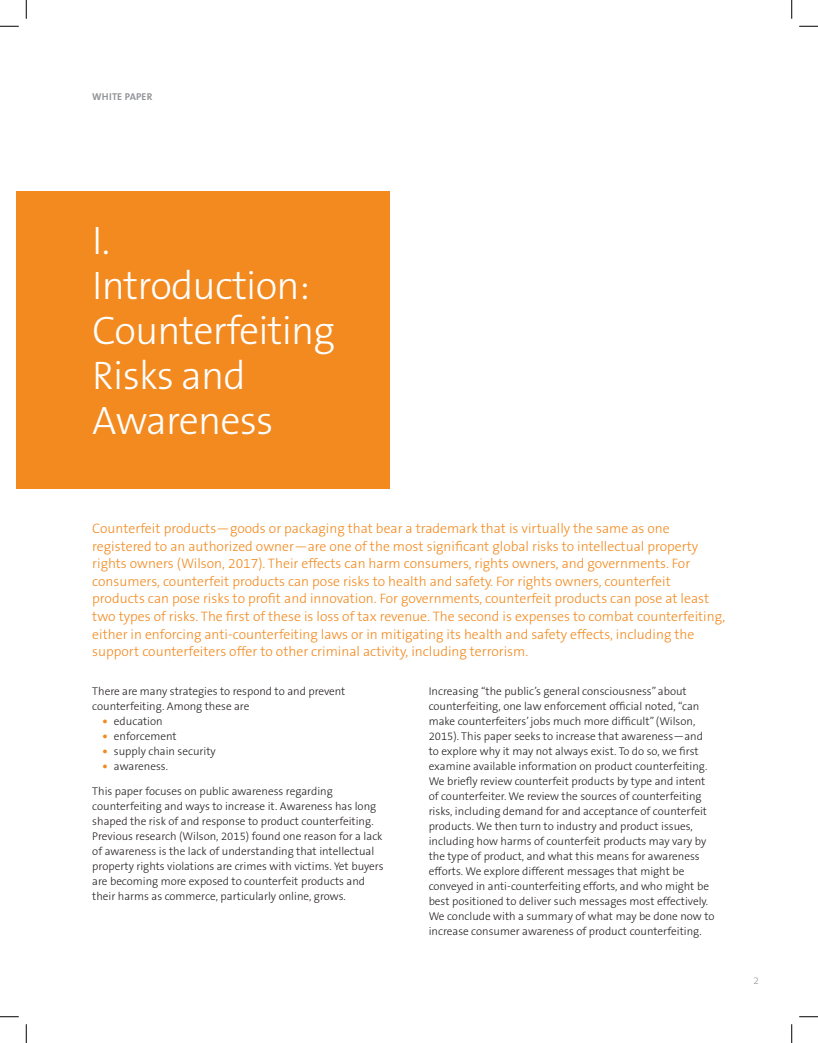
<style>
.page{position:relative;width:818px;height:1043px;background:#fff}
.page>*{position:absolute;margin:0;border:0;box-sizing:border-box;transform-origin:0 0}
.t1{font:300 40px/45px "The Sans B3";letter-spacing:-.02em;color:#fff}
.t2{font:300 13.75px/17.5px "The Sans B3";color:#f28a20}
.t3{font:300 11.25px/15px "The Sans B3";color:#231f20}
.t4{font:700 10px "The Sans B7";letter-spacing:.02em;color:#939598}
.t5{font:300 10px "The Sans B3";color:#939598}
.s1{font-size:18.75px;color:#f28a20}
</style>
<div class="page">
<div style="left:16px;top:191px;width:373px;height:297px;background:#f28a20"></div>
<svg style="left:0;top:25px;width:19px;height:2px"></svg>
<svg style="left:799px;top:25px;width:19px;height:2px"></svg>
<svg style="left:0;top:1016px;width:19px;height:1px"></svg>
<svg style="left:799px;top:1016px;width:19px;height:1px"></svg>
<svg style="left:25px;top:0;width:2px;height:19px"></svg>
<svg style="left:25px;top:1024px;width:2px;height:18px"></svg>
<svg style="left:791px;top:0;width:1px;height:19px"></svg>
<svg style="left:791px;top:1024px;width:1px;height:18px"></svg>
<p class="t4" style="left:92px;top:91px;width:62px">WHITE PAPER</p>
<p class="t1" style="left:92px;top:220px;width:19px">I.</p>
<p class="t1" style="left:92px;top:265px;width:244px">Introduction:<br>Counterfeiting<br>Risks and<br>Awareness</p>
<p class="t2" style="left:92px;top:520px;width:634px">Counterfeit products—goods or packaging that bear a trademark that is virtually the same as one registered to an authorized owner—are one of the most significant global risks to intellectual property rights owners (Wilson, 2017). Their effects can harm consumers, rights owners, and governments. For consumers, counterfeit products can pose risks to health and safety. For rights owners, counterfeit products can pose risks to profit and innovation. For governments, counterfeit products can pose at least two types of risks. The first of these is loss of tax revenue. The second is expenses to combat counterfeiting, either in enforcing anti-counterfeiting laws or in mitigating its health and safety effects, including the support counterfeiters offer to other criminal activity, including terrorism.</p>
<p class="t3" style="left:92px;top:684px;width:254px">There are many strategies to respond to and prevent counterfeiting. Among these are</p>
<p class="t3" style="left:101px;top:714px;width:63px"><span class="s1">•</span> education</p>
<p class="t3" style="left:101px;top:729px;width:77px"><span class="s1">•</span> enforcement</p>
<p class="t3" style="left:101px;top:744px;width:116px"><span class="s1">•</span> supply chain security</p>
<p class="t3" style="left:101px;top:759px;width:68px"><span class="s1">•</span> awareness.</p>
<p class="t3" style="left:92px;top:784px;width:293px">This paper focuses on public awareness regarding counterfeiting and ways to increase it. Awareness has long shaped the risk of and response to product counterfeiting.<br>Previous research (Wilson, 2015) found one reason for a lack of awareness is the lack of understanding that intellectual property rights violations are crimes with victims. Yet buyers are becoming more exposed to counterfeit products and their harms as commerce, particularly online, grows.</p>
<p class="t3" style="left:428px;top:684px;width:287px">Increasing “the public’s general consciousness” about counterfeiting, one law enforcement official noted, “can make counterfeiters’ jobs much more difficult” (Wilson, 2015). This paper seeks to increase that awareness—and to explore why it may not always exist. To do so, we first examine available information on product counterfeiting.<br>We briefly review counterfeit products by type and intent of counterfeiter. We review the sources of counterfeiting risks, including demand for and acceptance of counterfeit products. We then turn to industry and product issues, including how harms of counterfeit products may vary by the type of product, and what this means for awareness efforts. We explore different messages that might be conveyed in anti-counterfeiting efforts, and who might be best positioned to deliver such messages most effectively.<br>We conclude with a summary of what may be done now to increase consumer awareness of product counterfeiting.</p>
<p class="t5" style="left:753px;top:975px;width:7px">2</p>
</div>
